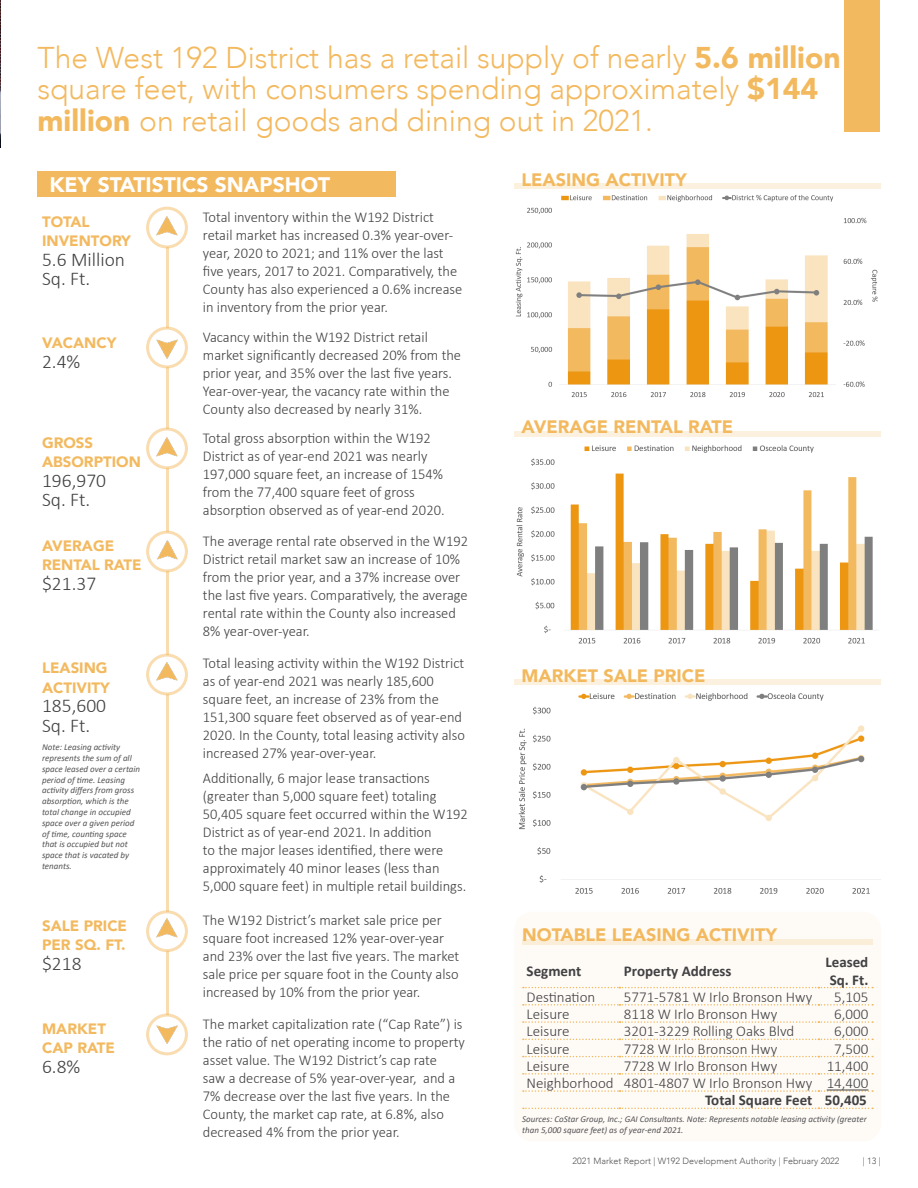
<style>
.page{position:relative;width:918px;height:1188px;background:#fff}
.page>*{position:absolute;margin:0;border:0;box-sizing:border-box;transform-origin:0 0}
._1_-_Spread_Header{font:300 30px/31.5px "Avenir";color:#f3b95f}
.t1{font:900 21px "Avenir";color:#fff}
.Key_Snapshot_Value{font:300 19.5px/19.5px "Calibri";color:#414042}
.t2{font:900 18px "Avenir";color:#f3b95f}
._4_-_Narrative{font:300 15px/18px "Calibri";color:#414042}
._5_-_Graph_Title{font:900 15px/19.5px "Avenir";color:#f3b95f}
.t3{font:700 15px/18px "Calibri";color:#414042}
.B1_-_Body{font:italic 9px/10.8px "Calibri";color:#545355}
.t4{font:300 9px "Avenir";color:#545355}
.s1{font-weight:900}
</style>
<div class="page">
<hr style="left:0;top:0;width:1px;height:148px;background:#f5c780">
<img style="left:515px;top:195px;width:363px;height:203px">
<img style="left:516px;top:445px;width:357px;height:199px">
<img style="left:518px;top:693px;width:363px;height:201px">
<div style="left:514px;top:183px;width:367px;height:6px;background:#fcf1df"></div>
<div style="left:514px;top:431px;width:367px;height:6px;background:#fcf1df"></div>
<div style="left:514px;top:679px;width:367px;height:6px;background:#fcf1df"></div>
<div style="left:844px;top:0;width:36px;height:132px;background:#f3b95f"></div>
<hr style="left:166px;top:219px;width:3px;height:813px;background:#f3b95f">
<svg style="left:148px;top:208px;width:38px;height:39px"></svg>
<img style="left:156px;top:215px;width:22px;height:22px">
<div style="left:146px;top:207px;width:42px;height:41px;border:3px solid #f3b95f;border-radius:50%"></div>
<svg style="left:148px;top:328px;width:38px;height:39px"></svg>
<img style="left:156px;top:338px;width:22px;height:22px">
<div style="left:146px;top:327px;width:42px;height:41px;border:3px solid #f3b95f;border-radius:50%"></div>
<svg style="left:148px;top:429px;width:38px;height:39px"></svg>
<img style="left:156px;top:436px;width:22px;height:22px">
<div style="left:146px;top:427px;width:42px;height:42px;border:3px solid #f3b95f;border-radius:50%"></div>
<svg style="left:148px;top:532px;width:38px;height:39px"></svg>
<div style="left:146px;top:531px;width:42px;height:41px;border:3px solid #f3b95f;border-radius:50%"></div>
<svg style="left:148px;top:655px;width:38px;height:39px"></svg>
<img style="left:156px;top:660px;width:22px;height:23px">
<div style="left:146px;top:654px;width:42px;height:41px;border:3px solid #f3b95f;border-radius:50%"></div>
<svg style="left:148px;top:912px;width:38px;height:39px"></svg>
<img style="left:156px;top:917px;width:22px;height:22px">
<div style="left:146px;top:910px;width:42px;height:42px;border:3px solid #f3b95f;border-radius:50%"></div>
<svg style="left:148px;top:1015px;width:38px;height:39px"></svg>
<img style="left:156px;top:1023px;width:22px;height:23px">
<div style="left:146px;top:1014px;width:42px;height:41px;border:3px solid #f3b95f;border-radius:50%"></div>
<div style="left:38px;top:171px;width:358px;height:26px;background:#f3b95f"></div>
<div style="left:514px;top:912px;width:367px;height:229px;background:#fefbf7;border-radius:18px"></div>
<img style="left:156px;top:539px;width:23px;height:22px">
<svg style="left:523px;top:987px;width:350px;height:1px"></svg>
<svg style="left:523px;top:1004px;width:350px;height:2px"></svg>
<svg style="left:523px;top:1021px;width:350px;height:2px"></svg>
<svg style="left:523px;top:1039px;width:350px;height:1px"></svg>
<svg style="left:523px;top:1056px;width:350px;height:1px"></svg>
<svg style="left:523px;top:1073px;width:350px;height:2px"></svg>
<svg style="left:523px;top:1090px;width:350px;height:2px"></svg>
<svg style="left:523px;top:1108px;width:350px;height:1px"></svg>
<hr style="left:827px;top:1090px;width:41px;height:1px;background:#414042">
<div style="left:522px;top:939px;width:351px;height:6px;background:#fbeed9"></div>
<p class="_1_-_Spread_Header" style="left:38px;top:41px;width:805px">The West 192 District has a retail supply of nearly <span class="s1">5.6 million </span>square feet, with consumers spending approximately <span class="s1">$144 million</span> on retail goods and dining out in 2021.</p>
<p class="t1" style="left:50px;top:167px;width:282px">KEY STATISTICS SNAPSHOT</p>
<p class="_5_-_Graph_Title" style="left:42px;top:212px;width:90px">TOTAL<br>INVENTORY</p>
<p class="Key_Snapshot_Value" style="left:42px;top:250px;width:84px">5.6 Million<br>Sq. Ft.</p>
<p class="_5_-_Graph_Title" style="left:42px;top:333px;width:76px">VACANCY</p>
<p class="Key_Snapshot_Value" style="left:42px;top:351px;width:40px">2.4%</p>
<p class="_5_-_Graph_Title" style="left:42px;top:432px;width:100px">GROSS<br>ABSORPTION</p>
<p class="Key_Snapshot_Value" style="left:42px;top:470px;width:66px">196,970<br>Sq. Ft.</p>
<p class="_5_-_Graph_Title" style="left:42px;top:536px;width:101px">AVERAGE<br>RENTAL RATE</p>
<p class="Key_Snapshot_Value" style="left:42px;top:573px;width:56px">$21.37</p>
<p class="_5_-_Graph_Title" style="left:42px;top:658px;width:69px">LEASING<br>ACTIVITY</p>
<p class="Key_Snapshot_Value" style="left:42px;top:696px;width:66px">185,600<br>Sq. Ft.</p>
<p class="B1_-_Body" style="left:42px;top:742px;width:100px">Note: Leasing activity represents the sum of all space leased over a certain period of time. Leasing activity differs from gross absorption, which is the total change in occupied space over a given period of time, counting space that is occupied but not space that is vacated by tenants.</p>
<p class="_5_-_Graph_Title" style="left:42px;top:915px;width:87px">SALE PRICE<br>PER SQ. FT.</p>
<p class="Key_Snapshot_Value" style="left:42px;top:953px;width:41px">$218</p>
<p class="_5_-_Graph_Title" style="left:42px;top:1018px;width:65px">MARKET</p>
<p class="_5_-_Graph_Title" style="left:42px;top:1038px;width:74px">CAP RATE</p>
<p class="Key_Snapshot_Value" style="left:42px;top:1056px;width:40px">6.8%</p>
<p class="_4_-_Narrative" style="left:203px;top:208px;width:261px">Total inventory within the W192 District retail market has increased 0.3% year-over&shy;year, 2020 to 2021; and 11% over the last five years, 2017 to 2021. Comparatively, the County has also experienced a 0.6% increase in inventory from the prior year.</p>
<p class="_4_-_Narrative" style="left:203px;top:327px;width:260px">Vacancy within the W192 District retail market significantly decreased 20% from the prior year, and 35% over the last five years.<br>Year-over-year, the vacancy rate within the County also decreased by nearly 31%.</p>
<p class="_4_-_Narrative" style="left:203px;top:429px;width:243px">Total gross absorption within the W192<br>District as of year-end 2021 was nearly 197,000 square feet, an increase of 154% from the 77,400 square feet of gross absorption observed as of year-end 2020.</p>
<p class="_4_-_Narrative" style="left:203px;top:532px;width:267px">The average rental rate observed in the W192<br>District retail market saw an increase of 10% from the prior year, and a 37% increase over the last five years. Comparatively, the average rental rate within the County also increased 8% year-over-year.</p>
<p class="_4_-_Narrative" style="left:203px;top:654px;width:264px">Total leasing activity within the W192 District as of year-end 2021 was nearly 185,600 square feet, an increase of 23% from the 151,300 square feet observed as of year-end 2020. In the County, total leasing activity also increased 27% year-over-year.</p>
<p class="_4_-_Narrative" style="left:203px;top:769px;width:266px">Additionally, 6 major lease transactions (greater than 5,000 square feet) totaling 50,405 square feet occurred within the W192<br>District as of year-end 2021. In addition<br>to the major leases identified, there were approximately 40 minor leases (less than 5,000 square feet) in multiple retail buildings.</p>
<p class="_4_-_Narrative" style="left:203px;top:910px;width:258px">The W192 District’s market sale price per square foot increased 12% year-over-year and 23% over the last five years. The market sale price per square foot in the County also increased by 10% from the prior year.</p>
<p class="_4_-_Narrative" style="left:203px;top:1014px;width:264px">The market capitalization rate (“Cap Rate”) is the ratio of net operating income to property asset value. The W192 District’s cap rate<br>saw a decrease of 5% year-over-year, and a 7% decrease over the last five years. In the County, the market cap rate, at 6.8%, also decreased 4% from the prior year.</p>
<p class="t2" style="left:522px;top:164px;width:167px">LEASING ACTIVITY</p>
<p class="t2" style="left:522px;top:412px;width:213px">AVERAGE RENTAL RATE</p>
<p class="t2" style="left:522px;top:660px;width:185px">MARKET SALE PRICE</p>
<p class="t2" style="left:522px;top:919px;width:256px">NOTABLE LEASING ACTIVITY</p>
<p class="t3" style="left:527px;top:961px;width:56px">Segment</p>
<p class="t3" style="left:624px;top:961px;width:109px">Property Address</p>
<p class="t3" style="left:825px;top:952px;width:44px">Leased<br>Sq. Ft.</p>
<p class="_4_-_Narrative" style="left:527px;top:988px;width:70px">Destination</p>
<p class="_4_-_Narrative" style="left:624px;top:988px;width:190px">5771-5781 W Irlo Bronson Hwy</p>
<p class="_4_-_Narrative" style="left:834px;top:988px;width:36px">5,105</p>
<p class="_4_-_Narrative" style="left:527px;top:1005px;width:44px">Leisure</p>
<p class="_4_-_Narrative" style="left:624px;top:1005px;width:155px">8118 W Irlo Bronson Hwy</p>
<p class="_4_-_Narrative" style="left:834px;top:1005px;width:36px">6,000</p>
<p class="_4_-_Narrative" style="left:527px;top:1022px;width:44px">Leisure</p>
<p class="_4_-_Narrative" style="left:624px;top:1022px;width:172px">3201-3229 Rolling Oaks Blvd</p>
<p class="_4_-_Narrative" style="left:834px;top:1022px;width:36px">6,000</p>
<p class="_4_-_Narrative" style="left:527px;top:1039px;width:44px">Leisure</p>
<p class="_4_-_Narrative" style="left:624px;top:1039px;width:155px">7728 W Irlo Bronson Hwy</p>
<p class="_4_-_Narrative" style="left:834px;top:1039px;width:36px">7,500</p>
<p class="_4_-_Narrative" style="left:527px;top:1057px;width:44px">Leisure</p>
<p class="_4_-_Narrative" style="left:624px;top:1057px;width:155px">7728 W Irlo Bronson Hwy</p>
<p class="_4_-_Narrative" style="left:827px;top:1057px;width:43px">11,400</p>
<p class="_4_-_Narrative" style="left:527px;top:1074px;width:89px">Neighborhood</p>
<p class="_4_-_Narrative" style="left:624px;top:1074px;width:190px">4801-4807 W Irlo Bronson Hwy</p>
<p class="_4_-_Narrative" style="left:827px;top:1074px;width:43px">14,400</p>
<p class="t3" style="left:705px;top:1091px;width:109px">Total Square Feet</p>
<p class="t3" style="left:825px;top:1091px;width:43px">50,405</p>
<p class="B1_-_Body" style="left:522px;top:1113px;width:346px">Sources: CoStar Group, Inc.; GAI Consultants. Note: Represents notable leasing activity (greater than 5,000 square feet) as of year-end 2021.</p>
<p class="t4" style="left:573px;top:1156px;width:268px">2021 Market Report | W192 Development Authority | February 2022</p>
<p class="t4" style="left:863px;top:1156px;width:20px">| 13 |</p>
</div>
